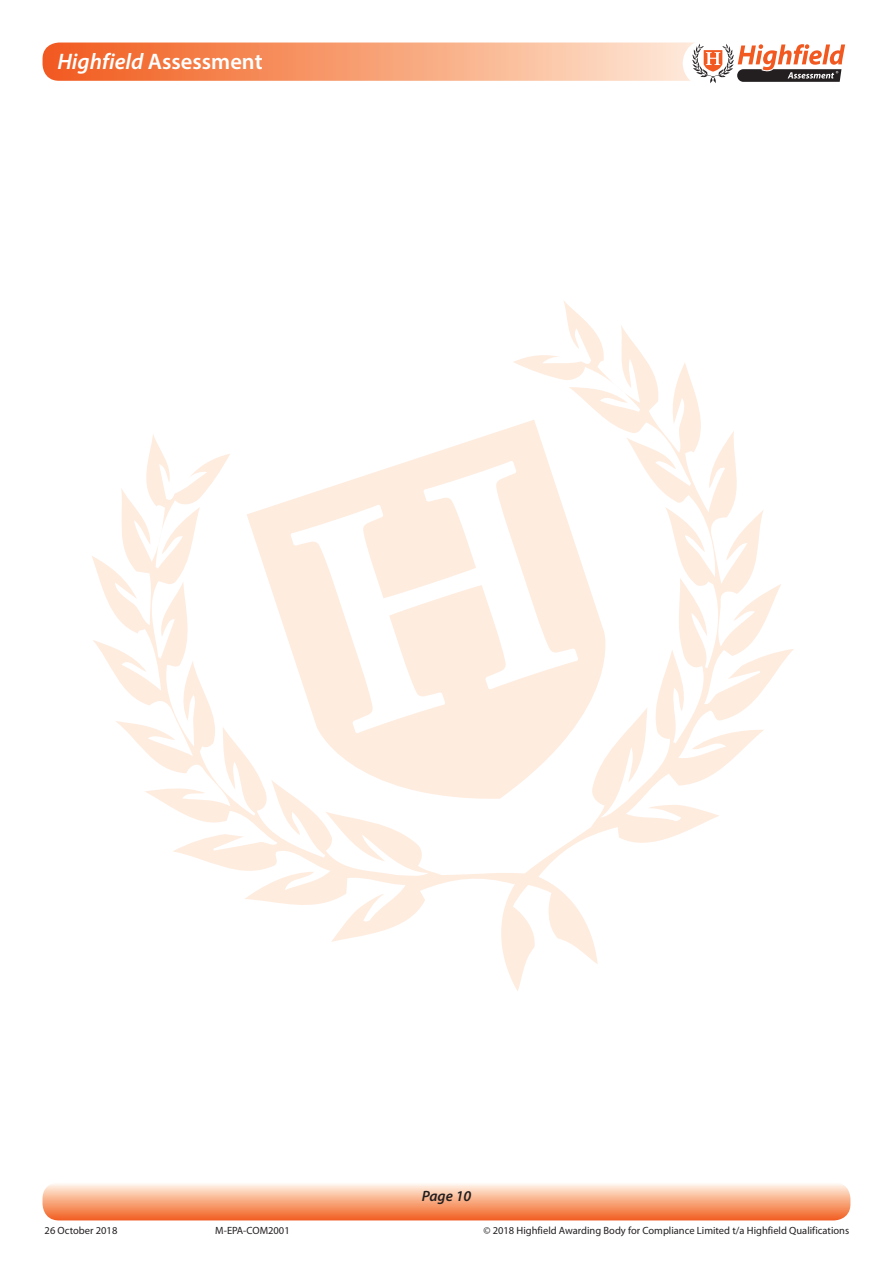
<style>
.page{position:relative;width:893px;height:1263px;background:#fff}
.page>*{position:absolute;margin:0;border:0;box-sizing:border-box;transform-origin:0 0}
.t1{font:600 22.5px "Myriad Pro";color:#fff}
.t2{font:italic 600 15px "Myriad Pro";color:#231f20}
.t3{font:10.5px "Myriad Pro";color:#231f20}
.s1{font-style:italic}
</style>
<div class="page">
<svg style="left:92px;top:434px;width:403px;height:508px"></svg>
<svg style="left:495px;top:301px;width:299px;height:690px"></svg>
<svg style="left:247px;top:420px;width:377px;height:381px;fill:#feece0"></svg>
<div style="left:43px;top:1182px;width:807px;height:38px;background:linear-gradient(to bottom,#fffaf0,#f26424);border-radius:16px"></div>
<svg style="left:43px;top:43px;width:724px;height:38px;background:#f7a076"></svg>
<svg style="left:683px;top:42px;width:163px;height:41px"></svg>
<h1 class="t1" style="left:57px;top:47px;width:207px"><span class="s1">Highfield</span> Assessment</h1>
<h2 class="t2" style="left:422px;top:1186px;width:51px">Page 10</h2>
<p class="t3" style="left:45px;top:1224px;width:74px">26 October 2018</p>
<p class="t3" style="left:215px;top:1224px;width:76px">M-EPA-COM2001</p>
<p class="t3" style="left:483px;top:1224px;width:367px">© 2018 Highfield Awarding Body for Compliance Limited t/a Highfield Qualifications</p>
</div>
